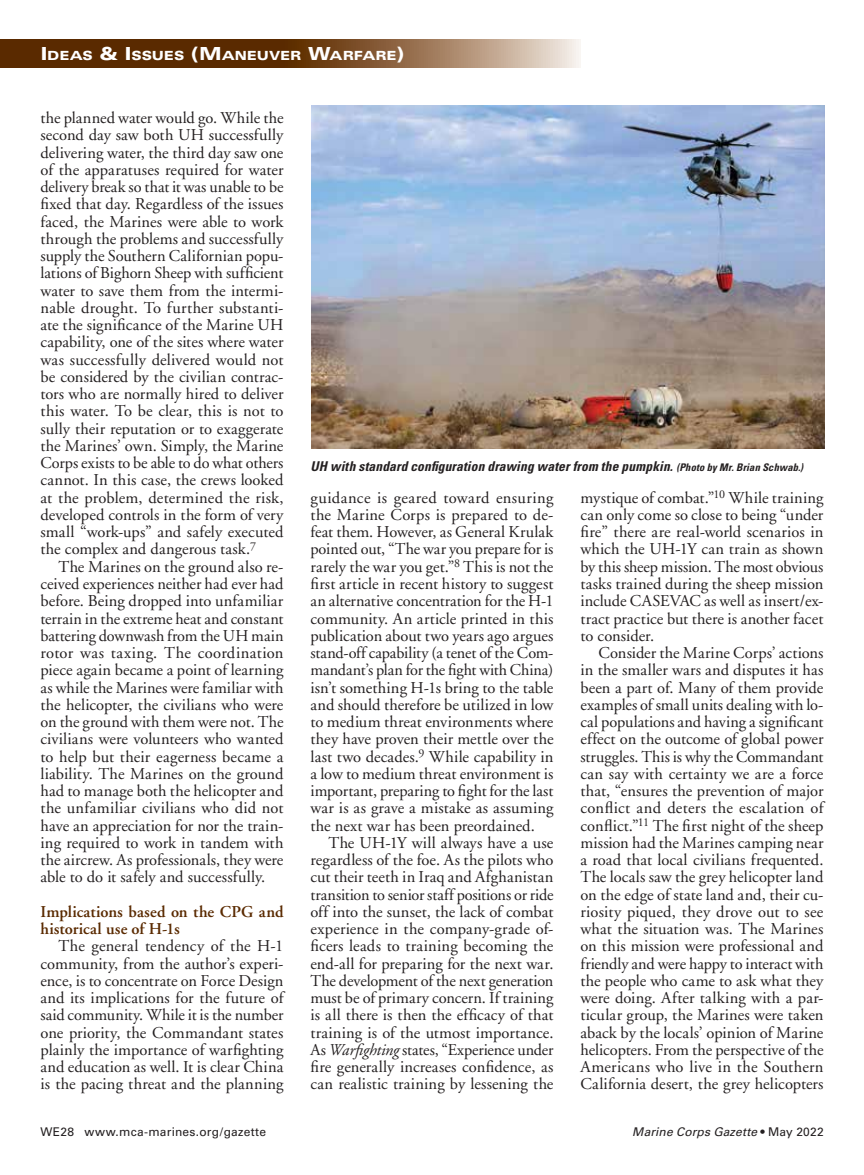
<style>
.page{position:relative;width:864px;height:1175px;background:#fff}
.page>*{position:absolute;margin:0;border:0;box-sizing:border-box;transform-origin:0 0}
.t1{font:16.5px/17.2px "Adobe Garamond";letter-spacing:.005em;color:#231f20;text-align:justify}
.t2{font:600 16.5px/17.2px "Adobe Garamond";letter-spacing:.005em;color:#5a2a00}
.t3{font:italic 700 condensed 13.5px "Univers";letter-spacing:.015em;color:#231f20}
.t4{font:900 expanded 12.6px "Univers";letter-spacing:-.005em;color:#fff}
.t5{font:12px "Univers";letter-spacing:.02em;color:#231f20}
.t6{font:italic 12px "Univers";letter-spacing:.015em;color:#231f20}
.s1{font-size:18px}
.s2{font-size:10.5px}
.s3{font-style:italic}
.s4{font-style:normal}
</style>
<div class="page">
<svg style="left:0;top:40px;width:580px;height:28px;background:#7f5632"></svg>
<img style="left:311px;top:106px;width:513px;height:342px">
<p class="t4" style="left:41px;top:48px;width:365px"><span class="s1">I</span>DEAS <span class="s1">&amp; I</span>SSUES <span class="s1">(M</span>ANEUVER <span class="s1">W</span>ARFARE<span class="s1">)</span></p>
<p class="t1" style="left:40px;top:110px;width:245px">the planned water would go. While the second day saw both UH successfully delivering water, the third day saw one of the apparatuses required for water delivery break so that it was unable to be fixed that day. Regardless of the issues faced, the Marines were able to work through the problems and successfully supply the Southern Californian popu&shy;lations of Bighorn Sheep with sufficient water to save them from the intermi&shy;nable drought. To further substanti&shy;ate the significance of the Marine UH capability, one of the sites where water was successfully delivered would not be considered by the civilian contrac&shy;tors who are normally hired to deliver this water. To be clear, this is not to sully their reputation or to exaggerate the Marines’ own. Simply, the Marine Corps exists to be able to do what others cannot. In this case, the crews looked at the problem, determined the risk, developed controls in the form of very small “work-ups” and safely executed the complex and dangerous task.<sup>7</sup></p>
<p class="t1" style="left:40px;top:558px;width:245px;text-indent:18px">The Marines on the ground also re&shy;ceived experiences neither had ever had before. Being dropped into unfamiliar terrain in the extreme heat and constant battering downwash from the UH main rotor was taxing. The coordination piece again became a point of learning as while the Marines were familiar with the helicopter, the civilians who were on the ground with them were not. The civilians were volunteers who wanted to help but their eagerness became a liability. The Marines on the ground had to manage both the helicopter and the unfamiliar civilians who did not have an appreciation for nor the train&shy;ing required to work in tandem with the aircrew. As professionals, they were able to do it safely and successfully.</p>
<p class="t2" style="left:40px;top:903px;width:245px">Implications based on the CPG and historical use of H-1s</p>
<p class="t1" style="left:40px;top:938px;width:245px;text-indent:18px">The general tendency of the H-1 community, from the author’s experi&shy;ence, is to concentrate on Force Design and its implications for the future of said community. While it is the number one priority, the Commandant states plainly the importance of warfighting and education as well. It is clear China is the pacing threat and the planning</p>
<p class="t3" style="left:310px;top:457px;width:494px">UH with standard configuration drawing water from the pumpkin. <span class="s2">(Photo by Mr. Brian Schwab.)</span></p>
<p class="t1" style="left:310px;top:489px;width:245px">guidance is geared toward ensuring the Marine Corps is prepared to de&shy;feat them. However, as General Krulak pointed out, “The war you prepare for is rarely the war you get.”<sup>8</sup> This is not the first article in recent history to suggest an alternative concentration for the H-1 community. An article printed in this publication about two years ago argues stand-off capability (a tenet of the Com&shy;mandant’s plan for the fight with China) isn’t something H-1s bring to the table and should therefore be utilized in low to medium threat environments where they have proven their mettle over the last two decades.<sup>9</sup> While capability in a low to medium threat environment is important, preparing to fight for the last war is as grave a mistake as assuming the next war has been preordained.</p>
<p class="t1" style="left:310px;top:834px;width:245px;text-indent:18px">The UH-1Y will always have a use regardless of the foe. As the pilots who cut their teeth in Iraq and Afghanistan transition to senior staff positions or ride off into the sunset, the lack of combat experience in the company-grade of&shy;ficers leads to training becoming the end-all for preparing for the next war.<br>The development of the next generation must be of primary concern. If training is all there is then the efficacy of that training is of the utmost importance.<br>As <span class="s3">Warfighting</span> states, “Experience under fire generally increases confidence, as can realistic training by lessening the</p>
<p class="t1" style="left:580px;top:489px;width:245px">mystique of combat.”<sup>10</sup> While training can only come so close to being “under fire” there are real-world scenarios in which the UH-1Y can train as shown by this sheep mission. The most obvious tasks trained during the sheep mission include CASEVAC as well as insert/ex&shy;tract practice but there is another facet to consider.</p>
<p class="t1" style="left:580px;top:644px;width:245px;text-indent:18px">Consider the Marine Corps’ actions in the smaller wars and disputes it has been a part of. Many of them provide examples of small units dealing with lo&shy;cal populations and having a significant effect on the outcome of global power struggles. This is why the Commandant can say with certainty we are a force that, “ensures the prevention of major conflict and deters the escalation of conflict.”<sup>11</sup> The first night of the sheep mission had the Marines camping near a road that local civilians frequented.<br>The locals saw the grey helicopter land on the edge of state land and, their cu&shy;riosity piqued, they drove out to see what the situation was. The Marines on this mission were professional and friendly and were happy to interact with the people who came to ask what they were doing. After talking with a par&shy;ticular group, the Marines were taken aback by the locals’ opinion of Marine helicopters. From the perspective of the Americans who live in the Southern California desert, the grey helicopters</p>
<p class="t5" style="left:40px;top:1124px;width:227px">WE28 www.mca-marines.org/gazette</p>
<p class="t6" style="left:632px;top:1124px;width:193px">Marine Corps Gazette <span class="s4">• May 2022</span></p>
</div>
